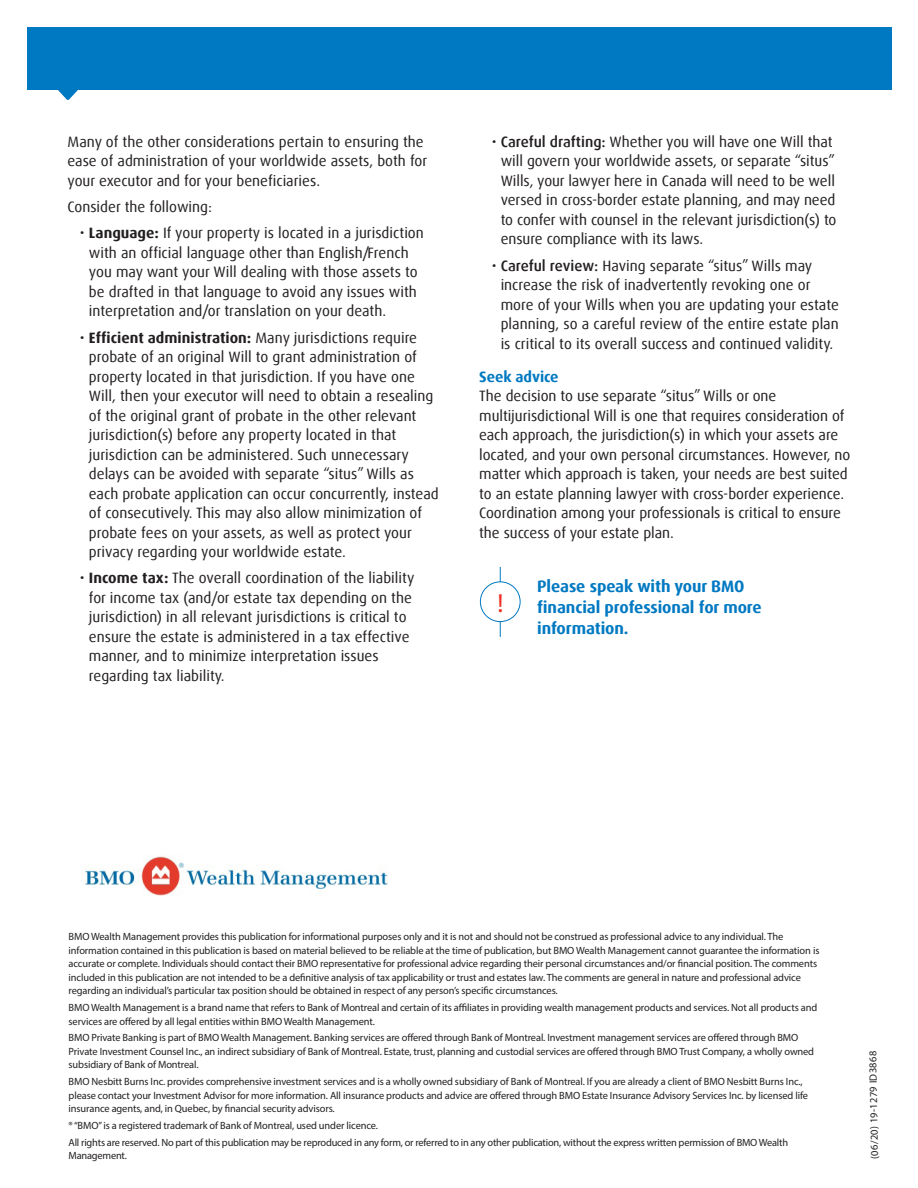
<style>
.page{position:relative;width:918px;height:1188px;background:#fff}
.page>*{position:absolute;margin:0;border:0;box-sizing:border-box;transform-origin:0 0}
.t1{font:26.25px "Myriad Pro";color:#ee2e22}
.body_copy_dax{font:700 16.5px/21px "Dax Offc Pro";letter-spacing:-.005em;color:#0079c2}
.body_copy_dax-2{font:15px/19.5px "Dax Offc Pro";color:#231f20}
.Body{font:10.5px/13.5px "Myriad Pro";letter-spacing:-.01em;color:#231f20}
.Body_Copy{font:10.5px "Myriad Pro";color:#231f20}
.s1{font-weight:700}
.s2{font-weight:500}
.s3{font-weight:700;color:#0079c2}
</style>
<div class="page">
<div style="left:27px;top:27px;width:865px;height:62px;background:#0079c2"></div>
<svg style="left:58px;top:89px;width:20px;height:11px"></svg>
<hr style="left:500px;top:567px;width:1px;height:70px;background:#0079c2">
<div style="left:480px;top:582px;width:40px;height:40px;background:#fff;border-radius:50%"></div>
<div style="left:480px;top:581px;width:41px;height:41px;border:1px solid #0079c2;border-radius:50%"></div>
<img style="left:84px;top:854px;width:304px;height:42px">
<p class="body_copy_dax-2" style="left:68px;top:132px;width:361px">Many of the other considerations pertain to ensuring the ease of administration of your worldwide assets, both for your executor and for your beneficiaries.</p>
<p class="body_copy_dax-2" style="left:68px;top:197px;width:146px">Consider the following:</p>
<p class="body_copy_dax-2" style="left:89px;top:223px;width:336px;text-indent:-9px">• <span class="s1">Language:</span> If your property is located in a jurisdiction with an official language other than English/French you may want your Will dealing with those assets to be drafted in that language to avoid any issues with interpretation and/or translation on your death.</p>
<p class="body_copy_dax-2" style="left:89px;top:328px;width:351px;text-indent:-9px">• <span class="s1">Efficient administration:</span> Many jurisdictions require probate of an original Will to grant administration of property located in that jurisdiction. If you have one Will, then your executor will need to obtain a resealing of the original grant of probate in the other relevant jurisdiction(s) before any property located in that jurisdiction can be administered. Such unnecessary delays can be avoided with separate “situs” Wills as each probate application can occur concurrently, instead of consecutively. This may also allow minimization of probate fees on your assets, as well as protect your privacy regarding your worldwide estate.</p>
<p class="body_copy_dax-2" style="left:89px;top:568px;width:327px;text-indent:-9px">• <span class="s1">Income tax:</span> The overall coordination of the liability for income tax (and/or estate tax depending on the jurisdiction) in all relevant jurisdictions is critical to ensure the estate is administered in a tax effective manner, and to minimize interpretation issues regarding tax liability.</p>
<p class="body_copy_dax-2" style="left:501px;top:132px;width:337px;text-indent:-9px">• <span class="s2">Careful drafting:</span> Whether you will have one Will that will govern your worldwide assets, or separate “situs” Wills, your lawyer here in Canada will need to be well versed in cross-border estate planning, and may need to confer with counsel in the relevant jurisdiction(s) to ensure compliance with its laws.</p>
<p class="body_copy_dax-2" style="left:501px;top:256px;width:340px;text-indent:-9px">• <span class="s2">Careful review:</span> Having separate “situs” Wills may increase the risk of inadvertently revoking one or more of your Wills when you are updating your estate planning, so a careful review of the entire estate plan is critical to its overall success and continued validity.</p>
<p class="body_copy_dax-2" style="left:479px;top:367px;width:373px"><span class="s3">Seek advice<br></span>The decision to use separate “situs” Wills or one multijurisdictional Will is one that requires consideration of each approach, the jurisdiction(s) in which your assets are located, and your own personal circumstances. However, no matter which approach is taken, your needs are best suited to an estate planning lawyer with cross-border experience.<br>Coordination among your professionals is critical to ensure the success of your estate plan.</p>
<p class="t1" style="left:498px;top:587px;width:8px">!</p>
<p class="body_copy_dax" style="left:537px;top:576px;width:226px">Please speak with your BMO financial professional for more information.</p>
<p class="Body" style="left:69px;top:930px;width:752px">BMO Wealth Management provides this publication for informational purposes only and it is not and should not be construed as professional advice to any individual. The information contained in this publication is based on material believed to be reliable at the time of publication, but BMO Wealth Management cannot guarantee the information is accurate or complete. Individuals should contact their BMO representative for professional advice regarding their personal circumstances and/or financial position. The comments included in this publication are not intended to be a definitive analysis of tax applicability or trust and estates law. The comments are general in nature and professional advice regarding an individual’s particular tax position should be obtained in respect of any person’s specific circumstances.</p>
<p class="Body" style="left:69px;top:1001px;width:750px">BMO Wealth Management is a brand name that refers to Bank of Montreal and certain of its affiliates in providing wealth management products and services. Not all products and services are offered by all legal entities within BMO Wealth Management.</p>
<p class="Body" style="left:69px;top:1031px;width:747px">BMO Private Banking is part of BMO Wealth Management. Banking services are offered through Bank of Montreal. Investment management services are offered through BMO<br>Private Investment Counsel Inc., an indirect subsidiary of Bank of Montreal. Estate, trust, planning and custodial services are offered through BMO Trust Company, a wholly owned subsidiary of Bank of Montreal.</p>
<p class="Body" style="left:69px;top:1075px;width:741px">BMO Nesbitt Burns Inc. provides comprehensive investment services and is a wholly owned subsidiary of Bank of Montreal. If you are already a client of BMO Nesbitt Burns Inc., please contact your Investment Advisor for more information. All insurance products and advice are offered through BMO Estate Insurance Advisory Services Inc. by licensed life insurance agents, and, in Quebec, by financial security advisors.</p>
<p class="Body" style="left:69px;top:1118px;width:311px">® “BMO” is a registered trademark of Bank of Montreal, used under licence.</p>
<p class="Body" style="left:69px;top:1135px;width:721px">All rights are reserved. No part of this publication may be reproduced in any form, or referred to in any other publication, without the express written permission of BMO Wealth<br>Management.</p>
<p class="Body_Copy" style="left:868px;top:1159px;width:109px;rotate:-91deg">(06/20) 19-1279 ID3868</p>
</div>
